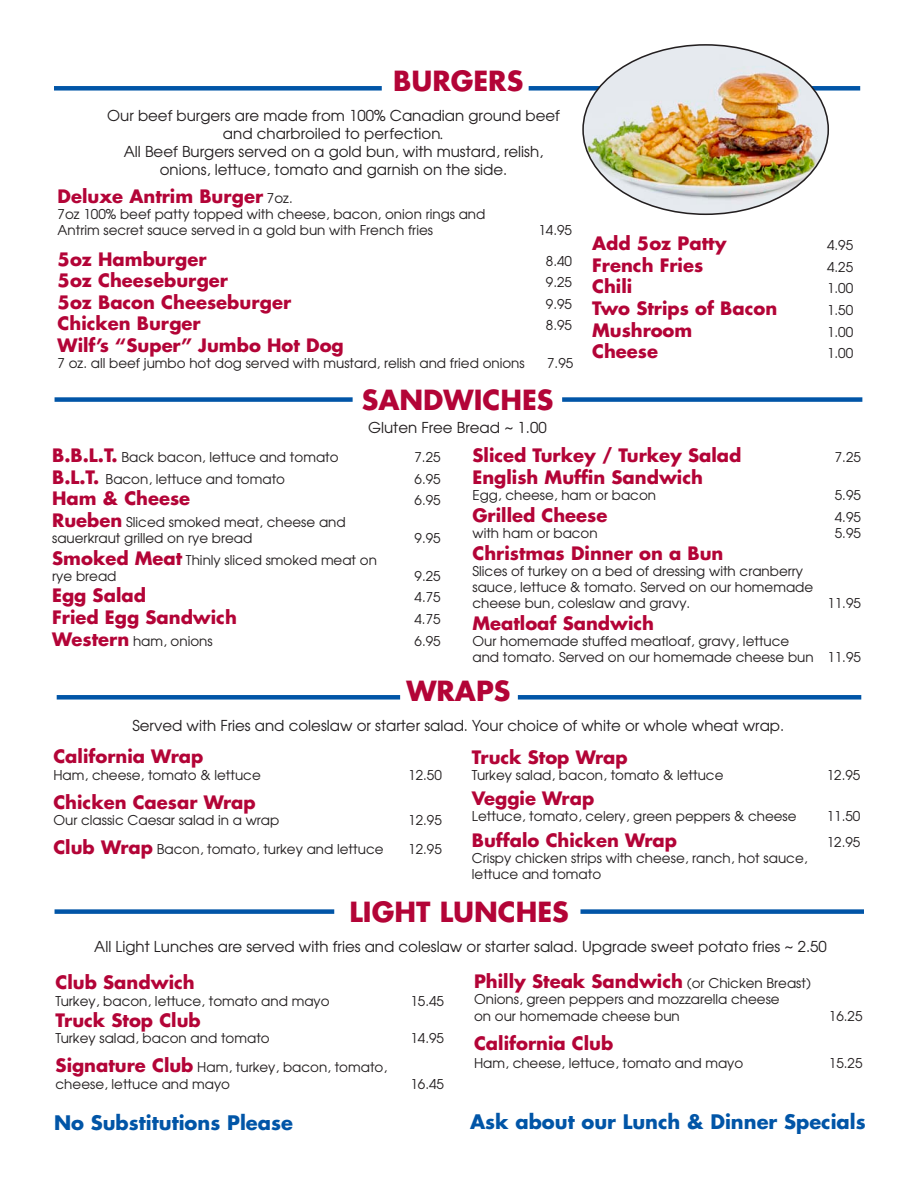
<style>
.page{position:relative;width:918px;height:1188px;background:#fff}
.page>*{position:absolute;margin:0;border:0;box-sizing:border-box;transform-origin:0 0}
.t1{font:700 27px "Futura";color:#b30437}
.t2{font:700 19.5px "Futura";color:#0155a7}
.t3{font:700 18px "Futura";color:#b30437}
.t4{font:15px/18px "Avant Garde";color:#231f20;text-align:center}
.t5{font:13.5px/16.2px "Avant Garde";color:#231f20}
.s1{font-family:"New Century Schlbk";font-style:italic;font-size:13.5px}
.s2{font-family:"Avant Garde";font-weight:400;font-size:13.5px;color:#231f20}
.s3{font-family:"Futura";font-weight:700;font-size:18px;color:#b30437}
</style>
<div class="page">
<div style="left:54px;top:86px;width:328px;height:5px;background:#0155a7"></div>
<div style="left:529px;top:86px;width:331px;height:5px;background:#0155a7"></div>
<div style="left:55px;top:397px;width:298px;height:5px;background:#0155a7"></div>
<div style="left:562px;top:397px;width:300px;height:5px;background:#0155a7"></div>
<div style="left:55px;top:909px;width:279px;height:5px;background:#0155a7"></div>
<div style="left:580px;top:909px;width:284px;height:5px;background:#0155a7"></div>
<div style="left:57px;top:695px;width:343px;height:5px;background:#0155a7"></div>
<div style="left:518px;top:695px;width:343px;height:5px;background:#0155a7"></div>
<img style="left:583px;top:45px;width:245px;height:169px">
<h1 class="t1" style="left:393px;top:62px;width:132px">BURGERS</h1>
<p class="t4" style="left:107px;top:107px;width:454px">Our beef burgers are made from 100% Canadian ground beef and charbroiled to perfection<span class="s1">.<br></span>All Beef Burgers served on a gold bun, with mustard, relish, onions, lettuce, tomato and garnish on the side.</p>
<h3 class="t3" style="left:58px;top:183px;width:237px">Deluxe Antrim Burger <span class="s2">7oz.</span></h3>
<p class="t5" style="left:58px;top:205px;width:429px">7oz 100% beef patty topped with cheese, bacon, onion rings and<br>Antrim secret sauce served in a gold bun with French fries</p>
<p class="t5" style="left:538px;top:222px;width:35px">14.95</p>
<h3 class="t3" style="left:58px;top:246px;width:151px">5oz Hamburger</h3>
<p class="t5" style="left:546px;top:252px;width:28px">8.40</p>
<h3 class="t3" style="left:58px;top:268px;width:172px">5oz Cheeseburger</h3>
<p class="t5" style="left:546px;top:274px;width:28px">9.25</p>
<h3 class="t3" style="left:58px;top:289px;width:235px">5oz Bacon Cheeseburger</h3>
<p class="t5" style="left:546px;top:295px;width:28px">9.95</p>
<h3 class="t3" style="left:58px;top:311px;width:145px">Chicken Burger</h3>
<p class="t5" style="left:546px;top:317px;width:28px">8.95</p>
<h3 class="t3" style="left:58px;top:333px;width:288px">Wilf’s “Super” Jumbo Hot Dog</h3>
<p class="t5" style="left:58px;top:355px;width:469px">7 oz. all beef jumbo hot dog served with mustard, relish and fried onions</p>
<p class="t5" style="left:547px;top:355px;width:28px">7.95</p>
<h1 class="t1" style="left:362px;top:381px;width:193px">SANDWICHES</h1>
<p class="t4" style="left:368px;top:418px;width:180px">Gluten Free Bread ~ 1.00</p>
<h3 class="t3" style="left:592px;top:231px;width:136px">Add 5oz Patty</h3>
<p class="t5" style="left:827px;top:237px;width:28px">4.95</p>
<h3 class="t3" style="left:592px;top:253px;width:113px">French Fries</h3>
<p class="t5" style="left:827px;top:259px;width:28px">4.25</p>
<h3 class="t3" style="left:592px;top:274px;width:42px">Chili</h3>
<p class="t5" style="left:827px;top:280px;width:28px">1.00</p>
<h3 class="t3" style="left:592px;top:296px;width:187px">Two Strips of Bacon</h3>
<p class="t5" style="left:827px;top:302px;width:28px">1.50</p>
<h3 class="t3" style="left:592px;top:317px;width:102px">Mushroom</h3>
<p class="t5" style="left:827px;top:323px;width:28px">1.00</p>
<h3 class="t3" style="left:592px;top:339px;width:67px">Cheese</h3>
<p class="t5" style="left:827px;top:345px;width:28px">1.00</p>
<p class="t5" style="left:52px;top:449px;width:288px"><span class="s3">B.B.L.T.</span> Back bacon, lettuce and tomato</p>
<p class="t5" style="left:415px;top:449px;width:28px">7.25</p>
<p class="t5" style="left:52px;top:470px;width:234px"><span class="s3">B.L.T.</span> Bacon, lettuce and tomato</p>
<p class="t5" style="left:415px;top:470px;width:28px">6.95</p>
<h3 class="t3" style="left:52px;top:486px;width:140px">Ham &amp; Cheese</h3>
<p class="t5" style="left:415px;top:492px;width:28px">6.95</p>
<p class="t5" style="left:52px;top:514px;width:295px"><span class="s3">Rueben</span> Sliced smoked meat, cheese and sauerkraut grilled on rye bread</p>
<p class="t5" style="left:415px;top:530px;width:28px">9.95</p>
<p class="t5" style="left:52px;top:551px;width:326px"><span class="s3">Smoked Meat</span> Thinly sliced smoked meat on rye bread</p>
<p class="t5" style="left:415px;top:568px;width:28px">9.25</p>
<h3 class="t3" style="left:52px;top:583px;width:95px">Egg Salad</h3>
<p class="t5" style="left:415px;top:589px;width:28px">4.75</p>
<h3 class="t3" style="left:52px;top:605px;width:186px">Fried Egg Sandwich</h3>
<p class="t5" style="left:415px;top:611px;width:28px">4.75</p>
<p class="t5" style="left:52px;top:632px;width:162px"><span class="s3">Western</span> ham, onions</p>
<p class="t5" style="left:415px;top:632px;width:28px">6.95</p>
<h3 class="t3" style="left:472px;top:443px;width:270px">Sliced Turkey / Turkey Salad</h3>
<p class="t5" style="left:835px;top:449px;width:28px">7.25</p>
<h3 class="t3" style="left:472px;top:465px;width:232px">English Muffin Sandwich</h3>
<p class="t5" style="left:472px;top:487px;width:185px">Egg, cheese, ham or bacon</p>
<p class="t5" style="left:835px;top:487px;width:28px">5.95</p>
<h3 class="t3" style="left:472px;top:502px;width:136px">Grilled Cheese</h3>
<p class="t5" style="left:835px;top:508px;width:28px">4.95</p>
<p class="t5" style="left:472px;top:525px;width:127px">with ham or bacon</p>
<p class="t5" style="left:835px;top:525px;width:28px">5.95</p>
<h3 class="t3" style="left:472px;top:540px;width:253px">Christmas Dinner on a Bun</h3>
<p class="t5" style="left:472px;top:562px;width:342px">Slices of turkey on a bed of dressing with cranberry sauce, lettuce &amp; tomato. Served on our homemade cheese bun, coleslaw and gravy.</p>
<p class="t5" style="left:827px;top:595px;width:35px">11.95</p>
<h3 class="t3" style="left:472px;top:610px;width:183px">Meatloaf Sandwich</h3>
<p class="t5" style="left:472px;top:633px;width:390px">Our homemade stuffed meatloaf, gravy, lettuce<br>and tomato. Served on our homemade cheese bun 11.95</p>
<h1 class="t1" style="left:406px;top:672px;width:106px">WRAPS</h1>
<p class="t4" style="left:132px;top:716px;width:653px">Served with Fries and coleslaw or starter salad. Your choice of white or whole wheat wrap.</p>
<h3 class="t3" style="left:53px;top:744px;width:151px">California Wrap</h3>
<p class="t5" style="left:53px;top:766px;width:209px">Ham, cheese, tomato &amp; lettuce</p>
<p class="t5" style="left:408px;top:766px;width:35px">12.50</p>
<h3 class="t3" style="left:53px;top:790px;width:204px">Chicken Caesar Wrap</h3>
<p class="t5" style="left:53px;top:812px;width:227px">Our classic Caesar salad in a wrap</p>
<p class="t5" style="left:408px;top:812px;width:35px">12.95</p>
<p class="t5" style="left:53px;top:841px;width:332px"><span class="s3">Club Wrap</span> Bacon, tomato, turkey and lettuce</p>
<p class="t5" style="left:408px;top:841px;width:35px">12.95</p>
<h3 class="t3" style="left:472px;top:745px;width:157px">Truck Stop Wrap</h3>
<p class="t5" style="left:472px;top:767px;width:253px">Turkey salad, bacon, tomato &amp; lettuce</p>
<p class="t5" style="left:827px;top:767px;width:35px">12.95</p>
<h3 class="t3" style="left:472px;top:785px;width:124px">Veggie Wrap</h3>
<p class="t5" style="left:472px;top:808px;width:326px">Lettuce, tomato, celery, green peppers &amp; cheese</p>
<p class="t5" style="left:827px;top:808px;width:35px">11.50</p>
<h3 class="t3" style="left:472px;top:828px;width:207px">Buffalo Chicken Wrap</h3>
<p class="t5" style="left:827px;top:834px;width:35px">12.95</p>
<p class="t5" style="left:472px;top:850px;width:337px">Crispy chicken strips with cheese, ranch, hot sauce, lettuce and tomato</p>
<h1 class="t1" style="left:350px;top:893px;width:221px">LIGHT LUNCHES</h1>
<p class="t4" style="left:94px;top:937px;width:734px">All Light Lunches are served with fries and coleslaw or starter salad. Upgrade sweet potato fries ~ 2.50</p>
<h3 class="t3" style="left:56px;top:970px;width:141px">Club Sandwich</h3>
<p class="t5" style="left:56px;top:992px;width:276px">Turkey, bacon, lettuce, tomato and mayo</p>
<p class="t5" style="left:410px;top:992px;width:35px">15.45</p>
<h3 class="t3" style="left:56px;top:1008px;width:147px">Truck Stop Club</h3>
<p class="t5" style="left:56px;top:1030px;width:216px">Turkey salad, bacon and tomato</p>
<p class="t5" style="left:410px;top:1030px;width:35px">14.95</p>
<p class="t5" style="left:56px;top:1059px;width:333px"><span class="s3">Signature Club</span> Ham, turkey, bacon, tomato, cheese, lettuce and mayo</p>
<p class="t5" style="left:410px;top:1075px;width:35px">16.45</p>
<h3 class="t3" style="left:474px;top:969px;width:339px">Philly Steak Sandwich <span class="s2">(or Chicken Breast)</span></h3>
<p class="t5" style="left:474px;top:991px;width:307px">Onions, green peppers and mozzarella cheese on our homemade cheese bun</p>
<p class="t5" style="left:829px;top:1007px;width:35px">16.25</p>
<h3 class="t3" style="left:474px;top:1031px;width:141px">California Club</h3>
<p class="t5" style="left:474px;top:1055px;width:271px">Ham, cheese, lettuce, tomato and mayo</p>
<p class="t5" style="left:829px;top:1055px;width:35px">15.25</p>
<h2 class="t2" style="left:54px;top:1109px;width:240px">No Substitutions Please</h2>
<h2 class="t2" style="left:470px;top:1108px;width:397px">Ask about our Lunch &amp; Dinner Specials</h2>
</div>
